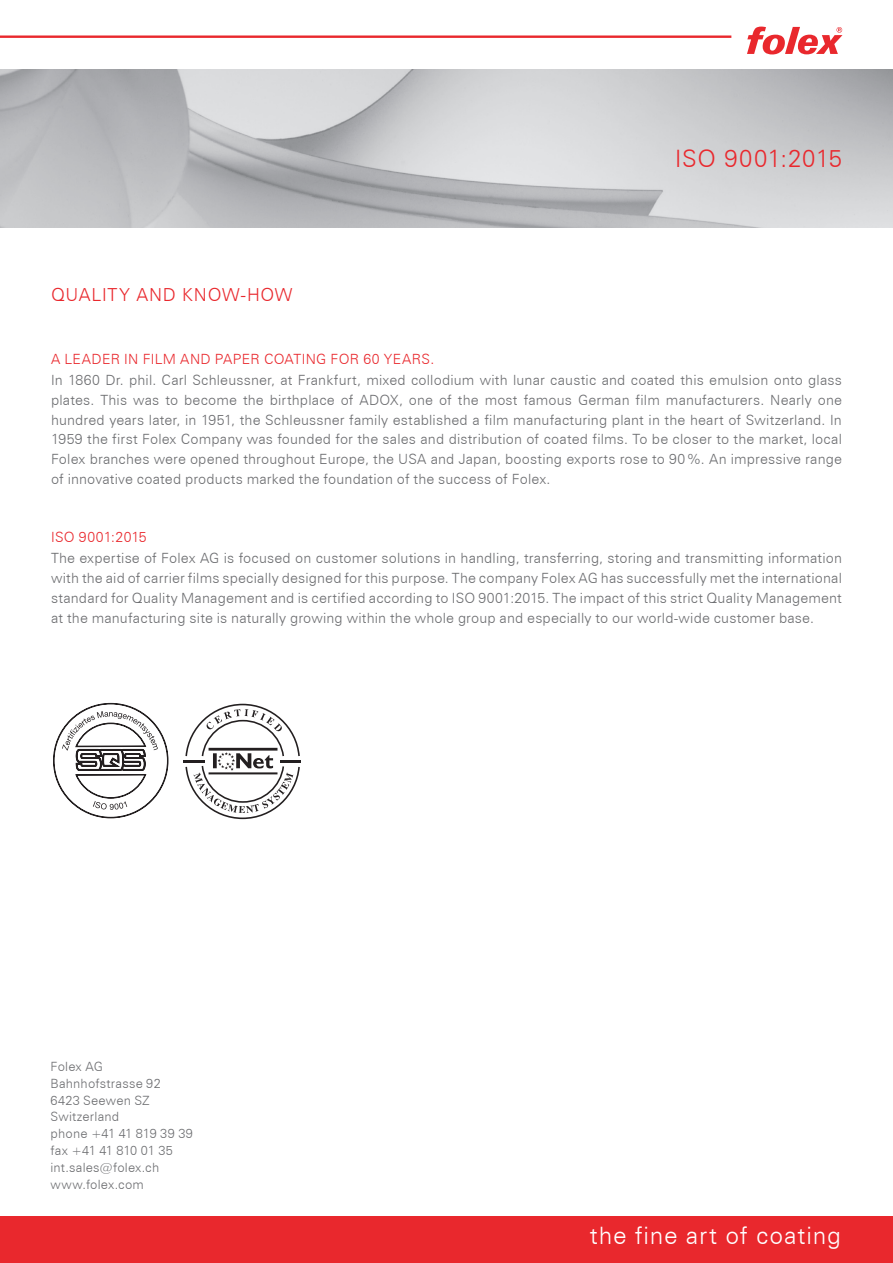
<style>
.page{position:relative;width:893px;height:1263px;background:#fff}
.page>*{position:absolute;margin:0;border:0;box-sizing:border-box;transform-origin:0 0}
.grundtext{font:300 24px "Zurich BT";letter-spacing:.035em;color:#fff}
.newsletter{font:300 24px "Zurich BT";letter-spacing:.035em;color:#e9282d}
.titel{font:300 18px "Zurich BT";letter-spacing:.035em;color:#e9282d}
._01grundtext{font:300 14.1px/19.8px "Zurich BT";letter-spacing:.01em;color:#6c6d70;text-align:justify}
._1_9-P_Prod_Beschr{font:300 14.1px/19.8px "Zurich BT";letter-spacing:.01em;color:#6c6d70;text-align:justify}
._01übertitelchen{font:300 14.1px "Zurich BT";letter-spacing:.025em;color:#e9282d}
.adresse{font:300 12.75px "Zurich BT";letter-spacing:.015em;color:#6c6d70}
.adresse-2{font:300 12.75px "Zurich BT";letter-spacing:-.005em;color:#6c6d70}
</style>
<div class="page">
<hr style="left:0;top:35px;width:731px;height:3px;background:#e9282d">
<svg style="left:747px;top:27px;width:95px;height:27px"></svg>
<svg style="left:185px;top:703px;width:116px;height:117px"></svg>
<hr style="left:183px;top:760px;width:22px;height:3px;background:#231f20">
<hr style="left:280px;top:760px;width:21px;height:2px;background:#231f20">
<svg style="left:53px;top:702px;width:116px;height:117px"></svg>
<div style="left:0;top:1216px;width:893px;height:47px;background:#e9282d"></div>
<p class="titel" style="left:51px;top:284px;width:243px">QUALITY AND KNOW-HOW</p>
<p class="newsletter" style="left:675px;top:144px;width:168px">ISO 9001:2015</p>
<p class="_01übertitelchen" style="left:51px;top:350px;width:385px">A LEADER IN FILM AND PAPER COATING FOR 60 YEARS.</p>
<p class="_01grundtext" style="left:51px;top:370px;width:792px">In 1860 Dr. phil. Carl Schleussner, at Frankfurt, mixed collodium with lunar caustic and coated this emulsion onto glass plates. This was to become the birthplace of ADOX, one of the most famous German film manufacturers. Nearly one hundred years later, in 1951, the Schleussner family established a film manufacturing plant in the heart of Switzerland. In 1959 the first Folex Company was founded for the sales and distribution of coated films. To be closer to the market, local Folex branches were opened throughout Europe, the USA and Japan, boosting exports rose to 90%. An impressive range of innovative coated products marked the foundation of the success of Folex.</p>
<p class="_01übertitelchen" style="left:51px;top:528px;width:97px">ISO 9001:2015</p>
<p class="_1_9-P_Prod_Beschr" style="left:51px;top:548px;width:792px">The expertise of Folex AG is focused on customer solutions in handling, transferring, storing and transmitting information with the aid of carrier films specially designed for this purpose. The company Folex AG has successfully met the international standard for Quality Management and is certified according to ISO 9001:2015. The impact of this strict Quality Management at the manufacturing site is naturally growing within the whole group and especially to our world-wide customer base.</p>
<p class="adresse" style="left:50px;top:1059px;width:54px">Folex AG</p>
<p class="adresse" style="left:50px;top:1075px;width:112px">Bahnhofstrasse 92</p>
<p class="adresse" style="left:50px;top:1092px;width:101px">6423 Seewen SZ</p>
<p class="adresse" style="left:50px;top:1109px;width:70px">Switzerland</p>
<p class="adresse" style="left:50px;top:1126px;width:144px">phone +41 41 819 39 39</p>
<p class="adresse-2" style="left:50px;top:1143px;width:124px">fax +41 41 810 01 35</p>
<p class="adresse" style="left:50px;top:1159px;width:110px">int.sales@folex.ch</p>
<p class="adresse" style="left:50px;top:1176px;width:95px">www.folex.com</p>
<p class="grundtext" style="left:590px;top:1221px;width:253px">the fine art of coating</p>
</div>
